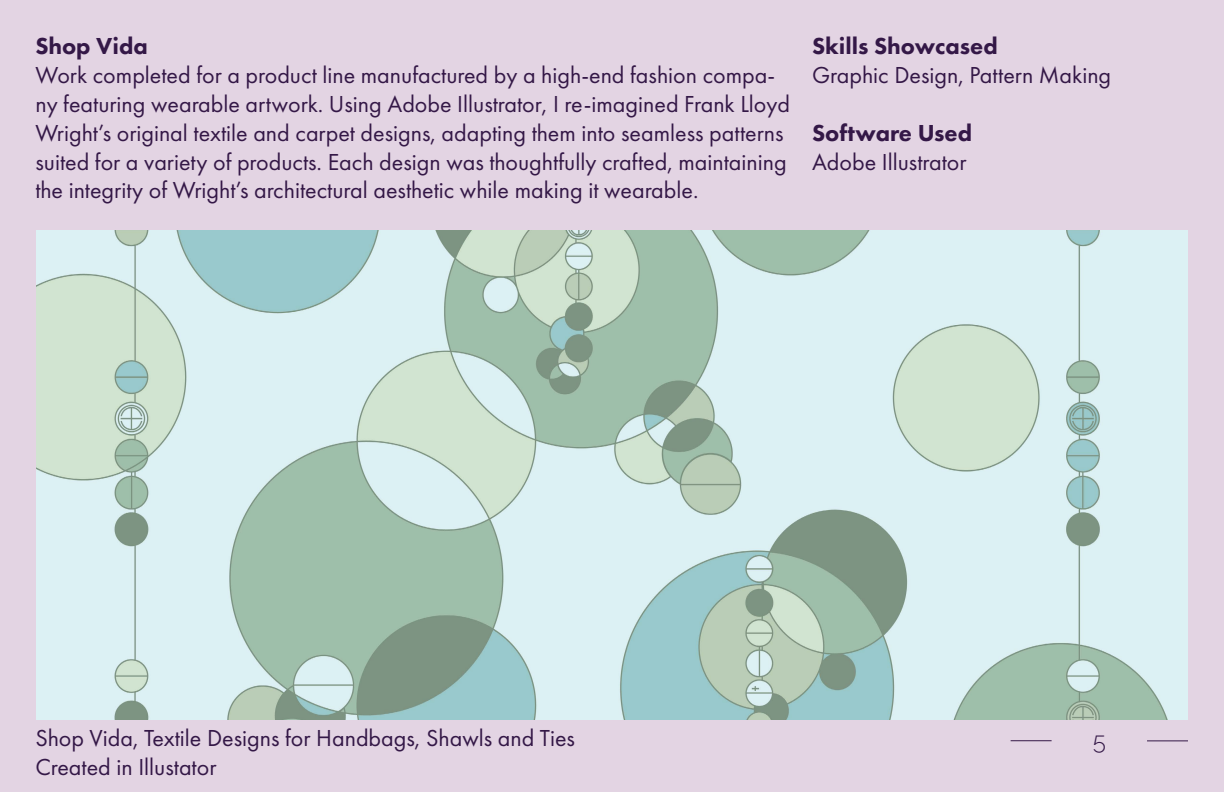
<style>
.page{position:relative;width:1224px;height:792px;background:#e3d4e3}
.page>*{position:absolute;margin:0;border:0;box-sizing:border-box;transform-origin:0 0}
.t1{font:24px/28.8px "Futura PT";color:#341847}
.t2{font:800 24px "Futura PT";color:#341847}
.t3{font:300 24px "Raleway";color:#341847}
</style>
<div class="page">
<hr style="left:1011px;top:740px;width:41px;height:1px;background:#341847">
<hr style="left:1147px;top:740px;width:41px;height:1px;background:#341847">
<img style="left:36px;top:230px;width:1152px;height:490px">
<p class="t2" style="left:35px;top:31px;width:114px">Shop Vida</p>
<p class="t1" style="left:35px;top:61px;width:756px">Work completed for a product line manufactured by a high-end fashion compa&shy;ny featuring wearable artwork. Using Adobe Illustrator, I re-imagined Frank Lloyd Wright’s original textile and carpet designs, adapting them into seamless patterns suited for a variety of products. Each design was thoughtfully crafted, maintaining the integrity of Wright’s architectural aesthetic while making it wearable.</p>
<p class="t2" style="left:812px;top:31px;width:187px">Skills Showcased</p>
<p class="t1" style="left:812px;top:61px;width:301px">Graphic Design, Pattern Making</p>
<p class="t2" style="left:812px;top:118px;width:162px">Software Used</p>
<p class="t1" style="left:812px;top:147px;width:156px">Adobe Illustrator</p>
<p class="t1" style="left:35px;top:724px;width:541px">Shop Vida, Textile Designs for Handbags, Shawls and Ties<br>Created in Illustator</p>
<p class="t3" style="left:1093px;top:727px;width:15px">5</p>
</div>
